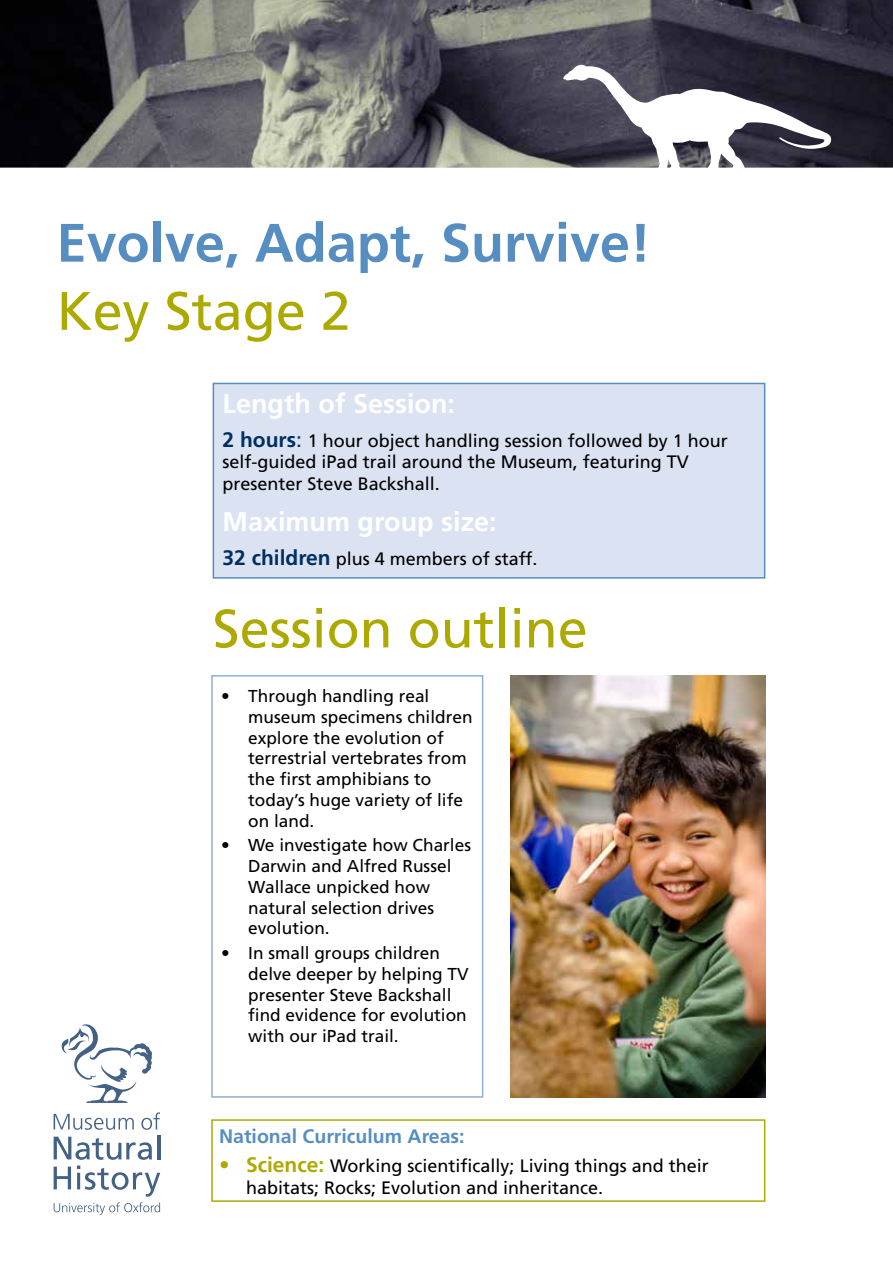
<style>
.page{position:relative;width:893px;height:1263px;background:#fff}
.page>*{position:absolute;margin:0;border:0;box-sizing:border-box;transform-origin:0 0}
.t1{font:54px "Frutiger LT Std";color:#acaa00}
.t2{font:700 54px "Frutiger LT Std";color:#578ec2}
.t3{font:700 27px "Frutiger LT Std";color:#fff}
.t4{font:700 19.5px "Frutiger LT Std";color:#578ec2}
.t5{font:18px/21.6px "Frutiger LT Std";color:#000}
.t6{font:17.25px/20.7px "Frutiger LT Std";color:#000}
.s1{font-weight:700;font-size:21px;color:#003062}
.s2{font-size:21px;color:#003062}
.s3{font-weight:700;font-size:21px;color:#acaa00}
</style>
<div class="page">
<hr style="left:157px;top:1135px;width:3px;height:24px;background:#426185">
<svg style="left:54px;top:1202px;width:106px;height:13px"></svg>
<svg style="left:54px;top:1137px;width:106px;height:59px"></svg>
<svg style="left:61px;top:1024px;width:91px;height:79px"></svg>
<svg style="left:54px;top:1114px;width:80px;height:16px"></svg>
<svg style="left:141px;top:1112px;width:19px;height:18px"></svg>
<div style="left:213px;top:383px;width:552px;height:195px;background:#dbe3f2"></div>
<div style="left:213px;top:383px;width:552px;height:196px;border:2px solid #578ec2"></div>
<img style="left:0;top:0;width:893px;height:168px">
<img style="left:510px;top:675px;width:255px;height:423px">
<div style="left:211px;top:675px;width:272px;height:423px;border:2px solid #90aed5"></div>
<div style="left:211px;top:1119px;width:554px;height:83px;border:2px solid #acaa00"></div>
<h1 class="t2" style="left:57px;top:211px;width:596px">Evolve, Adapt, Survive!</h1>
<h1 class="t1" style="left:57px;top:279px;width:296px">Key Stage 2</h1>
<h2 class="t3" style="left:223px;top:388px;width:234px">Length of Session:</h2>
<p class="t5" style="left:223px;top:430px;width:507px"><span class="s1">2 hours</span><span class="s2">:</span> 1 hour object handling session followed by 1 hour self-guided iPad trail around the Museum, featuring TV presenter Steve Backshall.</p>
<h2 class="t3" style="left:223px;top:505px;width:276px">Maximum group size:</h2>
<p class="t5" style="left:223px;top:547px;width:316px"><span class="s1">32 children</span> plus 4 members of staff.</p>
<h1 class="t1" style="left:213px;top:597px;width:377px">Session outline</h1>
<p class="t6" style="left:248px;top:686px;width:226px;text-indent:-27px">• Through handling real museum specimens children explore the evolution of terrestrial vertebrates from the first amphibians to today’s huge variety of life on land.</p>
<p class="t6" style="left:248px;top:835px;width:224px;text-indent:-27px">• We investigate how Charles<br>Darwin and Alfred Russel<br>Wallace unpicked how natural selection drives evolution.</p>
<p class="t6" style="left:248px;top:943px;width:222px;text-indent:-27px">• In small groups children delve deeper by helping TV presenter Steve Backshall find evidence for evolution with our iPad trail.</p>
<p class="t4" style="left:219px;top:1125px;width:247px">National Curriculum Areas:</p>
<p class="t5" style="left:246px;top:1155px;width:464px;text-indent:-27px"><span class="s3">• Science:</span> Working scientifically; Living things and their habitats; Rocks; Evolution and inheritance.</p>
</div>
